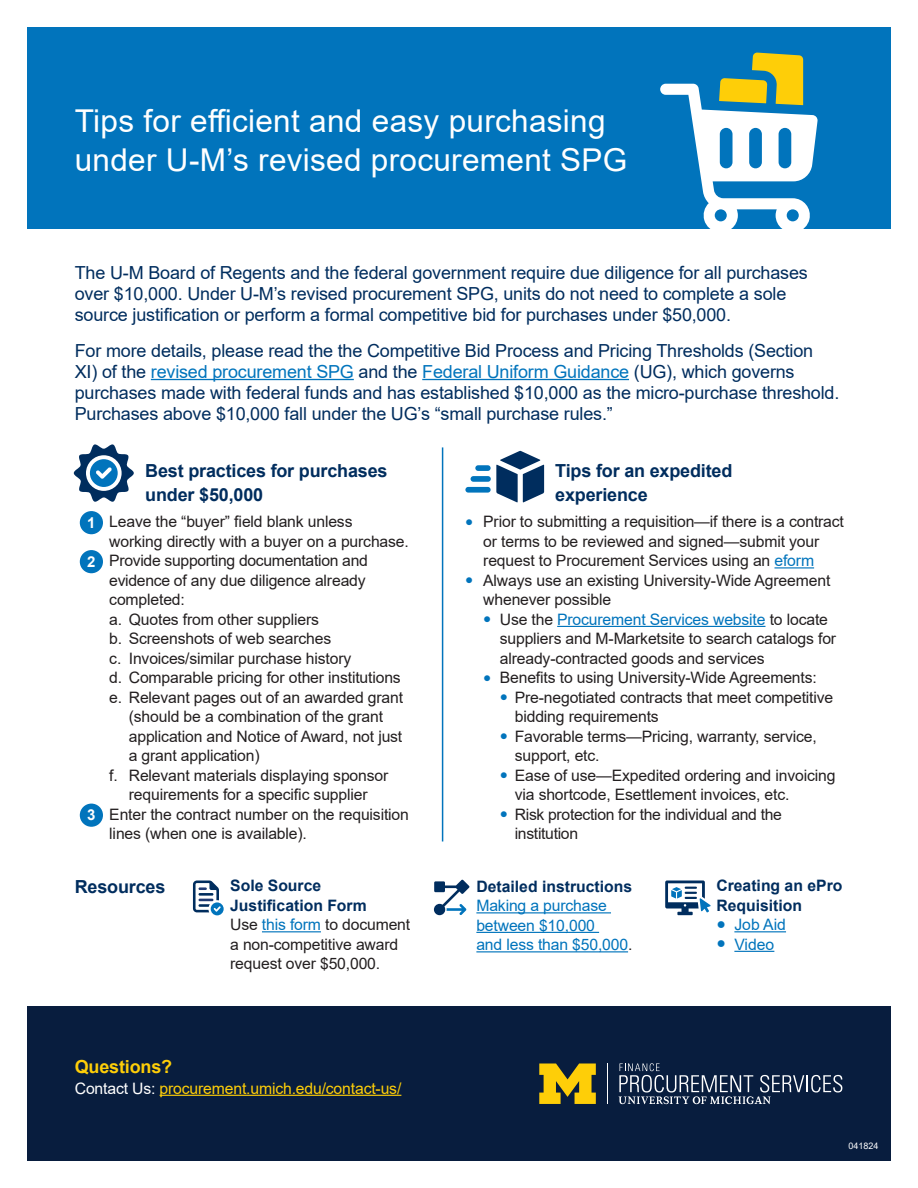
<style>
.page{position:relative;width:918px;height:1188px;background:#fff}
.page>*{position:absolute;margin:0;border:0;box-sizing:border-box;transform-origin:0 0}
.t1{font:31.5px/39px "Arial";letter-spacing:.01em;color:#fff}
.t2{font:18px/21px "Arial";letter-spacing:-.01em;color:#002d5e}
.t3{font:700 18px/24px "Arial";letter-spacing:-.01em;color:#002d5e}
.t4{font:700 18px "Arial";letter-spacing:-.01em;color:#fece08}
.t5{font:15.75px/19.5px "Arial";letter-spacing:-.01em;color:#231f20}
.t6{font:700 15.75px/19.5px "Arial";color:#002d5e}
.t7{font:15.75px/19.5px "Arial";letter-spacing:-.01em;color:#0174bc}
.t8{font:15.75px "Arial";letter-spacing:-.01em;color:#fece08}
.t9{font:700 15px "Arial";color:#fff}
.t10{font:9px "Arial";color:#fff}
.s1{color:#0174bc}
.s2{color:#fff}
.s3{font-size:13.5px;color:#0174bc}
.s4{color:#231f20}
</style>
<div class="page">
<div style="left:27px;top:27px;width:864px;height:202px;background:#0174bc"></div>
<div style="left:27px;top:1007px;width:864px;height:154px;background:#081d3e"></div>
<hr style="left:442px;top:447px;width:1px;height:395px;background:#0174bc">
<svg style="left:660px;top:52px;width:158px;height:177px"></svg>
<hr style="left:151px;top:379px;width:203px;height:1px;background:#0174bc">
<hr style="left:422px;top:379px;width:207px;height:1px;background:#0174bc">
<hr style="left:774px;top:567px;width:40px;height:1px;background:#0174bc">
<hr style="left:557px;top:626px;width:208px;height:1px;background:#0174bc">
<svg style="left:74px;top:444px;width:60px;height:58px"></svg>
<hr style="left:160px;top:1095px;width:241px;height:1px;background:#fece08">
<hr style="left:262px;top:931px;width:59px;height:1px;background:#0174bc">
<hr style="left:476px;top:912px;width:135px;height:1px;background:#0174bc">
<hr style="left:476px;top:932px;width:123px;height:1px;background:#0174bc">
<hr style="left:476px;top:951px;width:152px;height:1px;background:#0174bc">
<hr style="left:734px;top:931px;width:52px;height:1px;background:#0174bc">
<hr style="left:734px;top:951px;width:40px;height:1px;background:#0174bc">
<svg style="left:193px;top:880px;width:31px;height:35px"></svg>
<svg style="left:665px;top:880px;width:46px;height:35px"></svg>
<svg style="left:496px;top:451px;width:48px;height:52px"></svg>
<div style="left:475px;top:465px;width:16px;height:6px;background:#0174bc;border-radius:3px"></div>
<div style="left:471px;top:476px;width:20px;height:6px;background:#0174bc;border-radius:3px"></div>
<div style="left:465px;top:487px;width:26px;height:6px;background:#0174bc;border-radius:3px"></div>
<svg style="left:434px;top:880px;width:35px;height:35px"></svg>
<div style="left:80px;top:804px;width:23px;height:23px;background:#0174bc;border-radius:50%"></div>
<div style="left:80px;top:511px;width:23px;height:23px;background:#0174bc;border-radius:50%"></div>
<div style="left:80px;top:550px;width:23px;height:23px;background:#0174bc;border-radius:50%"></div>
<hr style="left:607px;top:1064px;width:1px;height:40px;background:#fff">
<svg style="left:619px;top:1063px;width:223px;height:41px"></svg>
<svg style="left:539px;top:1064px;width:57px;height:40px"></svg>
<p class="t1" style="left:75px;top:101px;width:554px">Tips for efficient and easy purchasing under U-M’s revised procurement SPG</p>
<p class="t2" style="left:75px;top:262px;width:735px">The U-M Board of Regents and the federal government require due diligence for all purchases over $10,000. Under U-M’s revised procurement SPG, units do not need to complete a sole source justification or perform a formal competitive bid for purchases under $50,000.</p>
<p class="t2" style="left:75px;top:340px;width:766px">For more details, please read the the Competitive Bid Process and Pricing Thresholds (Section XI) of the <span class="s1">revised procurement SPG</span> and the <span class="s1">Federal Uniform Guidance</span> (UG), which governs purchases made with federal funds and has established $10,000 as the micro-purchase threshold.<br>Purchases above $10,000 fall under the UG’s “small purchase rules.”</p>
<p class="t9" style="left:87px;top:512px;width:10px">1</p>
<p class="t9" style="left:87px;top:551px;width:10px">2</p>
<p class="t9" style="left:87px;top:804px;width:10px">3</p>
<p class="t3" style="left:145px;top:459px;width:244px">Best practices for purchases under $50,000</p>
<p class="t5" style="left:109px;top:512px;width:301px">Leave the “buyer” field blank unless working directly with a buyer on a purchase.</p>
<p class="t5" style="left:109px;top:551px;width:260px">Provide supporting documentation and evidence of any due diligence already completed:</p>
<p class="t5" style="left:109px;top:609px;width:211px">a. Quotes from other suppliers</p>
<p class="t5" style="left:109px;top:629px;width:223px">b. Screenshots of web searches</p>
<p class="t5" style="left:109px;top:648px;width:244px">c. Invoices/similar purchase history</p>
<p class="t5" style="left:109px;top:668px;width:293px">d. Comparable pricing for other institutions</p>
<p class="t5" style="left:129px;top:687px;width:276px;text-indent:-19px">e. Relevant pages out of an awarded grant (should be a combination of the grant application and Notice of Award, not just a grant application)</p>
<p class="t5" style="left:109px;top:765px;width:281px;text-align:center">f. Relevant materials displaying sponsor requirements for a specific supplier</p>
<p class="t5" style="left:109px;top:804px;width:301px">Enter the contract number on the requisition lines (when one is available).</p>
<p class="t3" style="left:75px;top:875px;width:92px">Resources</p>
<p class="t6" style="left:230px;top:876px;width:138px">Sole Source<br>Justification Form</p>
<p class="t5" style="left:230px;top:915px;width:182px">Use <span class="s1">this form</span> to document a non-competitive award request over $50,000.</p>
<p class="t4" style="left:75px;top:1054px;width:99px">Questions?</p>
<p class="t8" style="left:75px;top:1077px;width:328px"><span class="s2">Contact Us:</span> procurement.umich.edu/contact-us/</p>
<p class="t3" style="left:555px;top:459px;width:179px">Tips for an expedited experience</p>
<p class="t5" style="left:465px;top:512px;width:380px"><span class="s3">●</span> Prior to submitting a requisition—if there is a contract</p>
<p class="t5" style="left:483px;top:531px;width:338px">or terms to be reviewed and signed—submit your request to Procurement Services using an <span class="s1">eform</span></p>
<p class="t5" style="left:483px;top:570px;width:349px;text-indent:-18px"><span class="s3">●</span> Always use an existing University-Wide Agreement whenever possible</p>
<p class="t5" style="left:500px;top:609px;width:338px;text-indent:-16px"><span class="s3">●</span> Use the <span class="s1">Procurement Services website</span> to locate suppliers and M-Marketsite to search catalogs for already-contracted goods and services</p>
<p class="t5" style="left:483px;top:668px;width:335px"><span class="s3">●</span> Benefits to using University-Wide Agreements:</p>
<p class="t5" style="left:515px;top:687px;width:320px;text-indent:-15px"><span class="s3">●</span> Pre-negotiated contracts that meet competitive bidding requirements</p>
<p class="t5" style="left:515px;top:726px;width:304px;text-indent:-15px"><span class="s3">●</span> Favorable terms—Pricing, warranty, service, support, etc.</p>
<p class="t5" style="left:515px;top:765px;width:322px;text-indent:-15px"><span class="s3">●</span> Ease of use—Expedited ordering and invoicing via shortcode, Esettlement invoices, etc.</p>
<p class="t5" style="left:515px;top:804px;width:269px;text-indent:-15px"><span class="s3">●</span> Risk protection for the individual and the institution</p>
<p class="t6" style="left:476px;top:877px;width:157px">Detailed instructions</p>
<p class="t7" style="left:476px;top:896px;width:158px">Making a purchase between $10,000<br>and less than $50,000<span class="s4">.</span></p>
<p class="t6" style="left:716px;top:876px;width:128px">Creating an ePro<br>Requisition</p>
<p class="t7" style="left:716px;top:915px;width:71px">● Job Aid</p>
<p class="t7" style="left:716px;top:934px;width:59px">● Video</p>
<p class="t10" style="left:848px;top:1139px;width:32px">041824</p>
</div>
